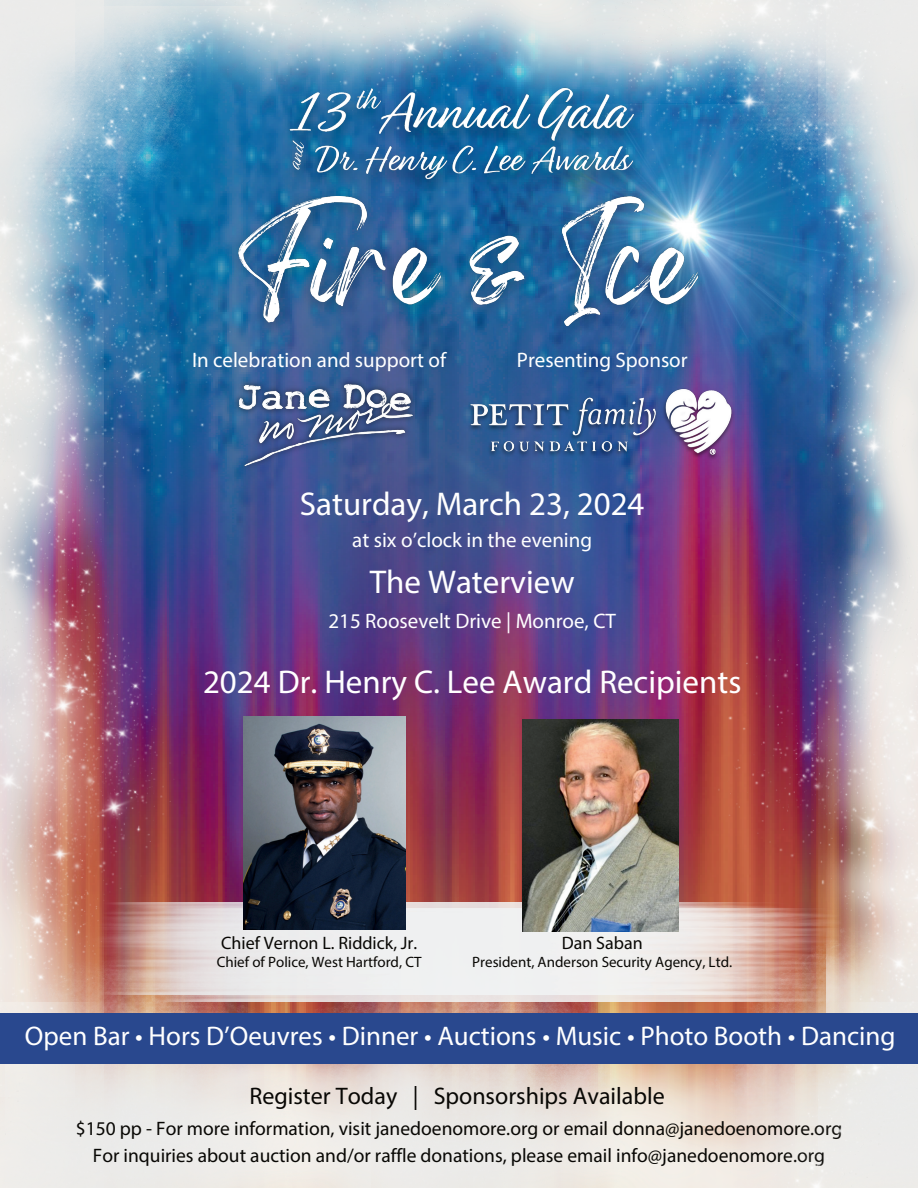
<style>
.page{position:relative;width:918px;height:1188px;background:#fff}
.page>*{position:absolute;margin:0;border:0;box-sizing:border-box;transform-origin:0 0}
.t1{font:33px "Myriad Pro";color:#fff}
.t2{font:27px "Myriad Pro";color:#fff}
.t3{font:24px "Myriad Pro";color:#080704}
.t4{font:21px "Myriad Pro";color:#fff}
.t5{font:19.5px/27px "Myriad Pro";color:#080704;text-align:center}
.t6{font:18px "Myriad Pro";color:#080704}
.t7{font:15px "Myriad Pro";color:#080704}
</style>
<div class="page">
<img style="left:370px;top:392px;width:333px;height:610px">
<img style="left:370px;top:392px;width:51px;height:82px">
<img style="left:448px;top:392px;width:25px;height:70px">
<img style="left:370px;top:242px;width:103px;height:150px">
<img style="left:208px;top:242px;width:162px;height:660px">
<img style="left:635px;top:1002px;width:45px;height:124px">
<img style="left:208px;top:1001px;width:35px;height:187px">
<img style="left:243px;top:896px;width:392px;height:292px">
<img style="left:680px;top:873px;width:23px;height:315px">
<img style="left:345px;top:187px;width:128px;height:55px">
<img style="left:473px;top:187px;width:445px;height:378px">
<img style="left:0;top:0;width:345px;height:593px">
<img style="left:703px;top:532px;width:215px;height:656px">
<img style="left:0;top:489px;width:208px;height:699px">
<div style="left:0;top:1013px;width:918px;height:51px;background:#29488e"></div>
<img style="left:157px;top:0;width:761px;height:187px">
<img style="left:139px;top:909px;width:703px;height:92px">
<img style="left:522px;top:719px;width:156px;height:213px">
<img style="left:243px;top:717px;width:162px;height:212px">
<p class="t4" style="left:192px;top:347px;width:256px">In celebration and support of</p>
<p class="t4" style="left:517px;top:347px;width:172px">Presenting Sponsor</p>
<h1 class="t1" style="left:300px;top:484px;width:346px">Saturday, March 23, 2024</h1>
<p class="t4" style="left:352px;top:527px;width:242px">at six o’clock in the evening</p>
<h1 class="t1" style="left:370px;top:562px;width:206px">The Waterview</h1>
<p class="t4" style="left:328px;top:608px;width:289px">215 Roosevelt Drive | Monroe, CT</p>
<h1 class="t1" style="left:203px;top:661px;width:540px">2024 Dr. Henry C. Lee Award Recipients</h1>
<p class="t6" style="left:221px;top:932px;width:198px">Chief Vernon L. Riddick, Jr.</p>
<p class="t7" style="left:217px;top:953px;width:206px">Chief of Police, West Hartford, CT</p>
<p class="t6" style="left:562px;top:932px;width:82px">Dan Saban</p>
<p class="t7" style="left:472px;top:953px;width:261px">President, Anderson Security Agency, Ltd.</p>
<h2 class="t2" style="left:25px;top:1019px;width:872px">Open Bar • Hors D’Oeuvres • Dinner • Auctions • Music • Photo Booth • Dancing</h2>
<p class="t3" style="left:250px;top:1082px;width:417px">Register Today | Sponsorships Available</p>
<p class="t5" style="left:76px;top:1115px;width:768px">$150 pp - For more information, visit janedoenomore.org or email donna@janedoenomore.org<br>For inquiries about auction and/or raffle donations, please email info@janedoenomore.org</p>
</div>
